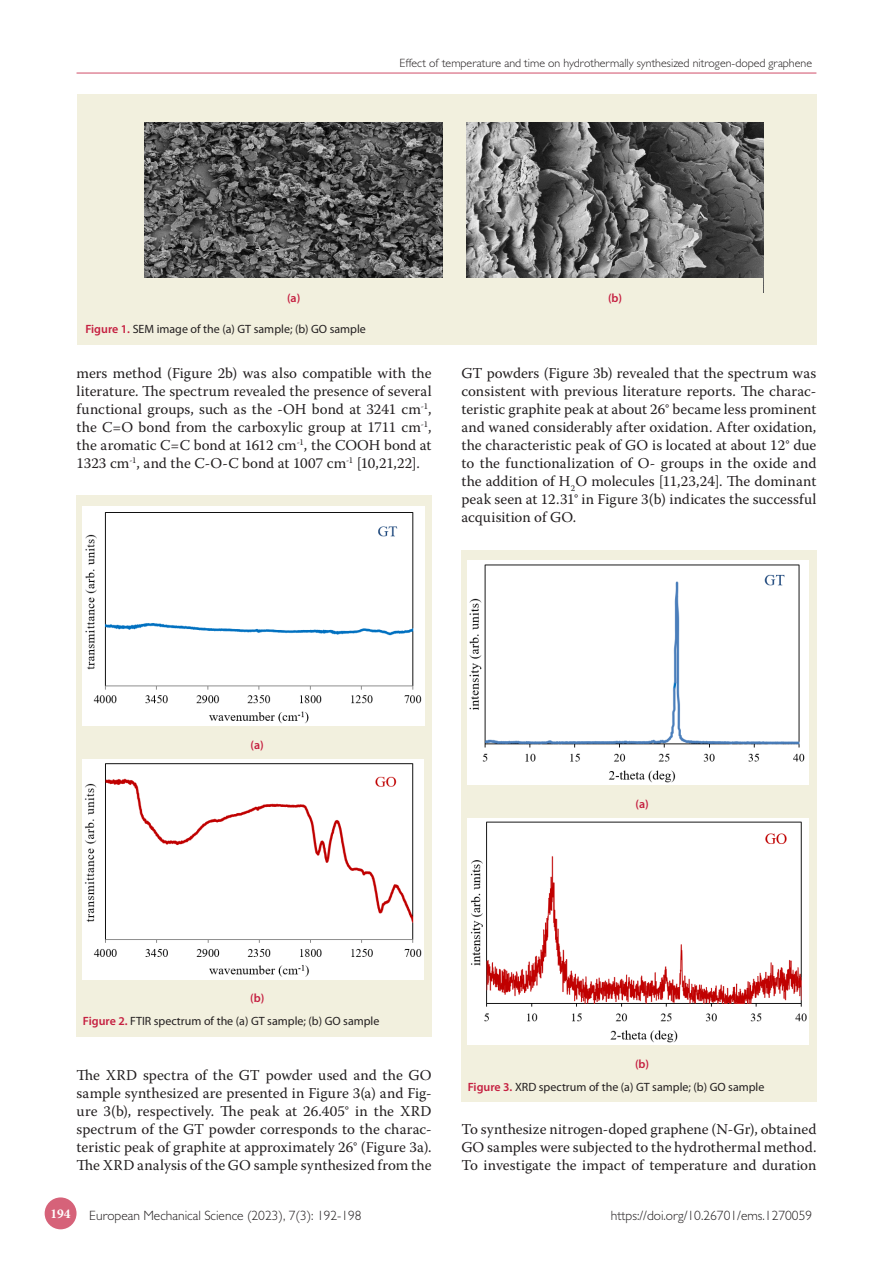
<style>
.page{position:relative;width:893px;height:1263px;background:#fff}
.page>*{position:absolute;margin:0;border:0;box-sizing:border-box;transform-origin:0 0}
.t1{font:15px/18px "Warnock Pro";letter-spacing:.005em;color:#231f20;text-align:justify}
.t2{font:300 13.5px "Gill Sans";color:#231f20}
.t3{font:700 13.5px "Minion Pro";color:#fff}
.t4{font:12px/23px "Myriad Pro";color:#231f20}
.t5{font:300 12px "Gill Sans";color:#231f20}
.t6{font:600 12px "Myriad Pro";color:#c51f40}
.s1{font-weight:600;color:#c51f40}
</style>
<div class="page">
<div style="left:77px;top:495px;width:355px;height:242px;background:#f2f0de"></div>
<div style="left:77px;top:726px;width:355px;height:34px;background:#f2f0de"></div>
<div style="left:77px;top:749px;width:355px;height:241px;background:#f2f0de"></div>
<div style="left:77px;top:979px;width:355px;height:34px;background:#f2f0de"></div>
<div style="left:77px;top:1002px;width:355px;height:34px;background:#f2f0de"></div>
<div style="left:83px;top:506px;width:341px;height:220px;background:#fff"></div>
<img style="left:83px;top:759px;width:341px;height:220px">
<div style="left:461px;top:549px;width:355px;height:247px;background:#f2f0de"></div>
<div style="left:461px;top:785px;width:355px;height:34px;background:#f2f0de"></div>
<div style="left:461px;top:808px;width:355px;height:248px;background:#f2f0de"></div>
<div style="left:461px;top:1045px;width:355px;height:34px;background:#f2f0de"></div>
<div style="left:461px;top:1067px;width:355px;height:35px;background:#f2f0de"></div>
<div style="left:468px;top:560px;width:341px;height:225px;background:#fff"></div>
<img style="left:468px;top:819px;width:341px;height:226px">
<div style="left:77px;top:94px;width:739px;height:227px;background:#f2f0de"></div>
<div style="left:77px;top:310px;width:739px;height:34px;background:#f2f0de"></div>
<img style="left:145px;top:123px;width:297px;height:155px">
<img style="left:466px;top:123px;width:298px;height:170px">
<div style="left:461px;top:279px;width:302px;height:34px;background:#f2f0de"></div>
<hr style="left:77px;top:72px;width:739px;height:2px;background:#d66279">
<div style="left:45px;top:1197px;width:32px;height:32px;background:#d66279;border-radius:50%"></div>
<p class="t5" style="left:399px;top:55px;width:414px">Effect of temperature and time on hydrothermally synthesized nitrogen-doped graphene</p>
<p class="t6" style="left:287px;top:290px;width:15px">(a)</p>
<p class="t6" style="left:608px;top:290px;width:16px">(b)</p>
<p class="t4" style="left:85px;top:317px;width:282px"><span class="s1">Figure 1.</span> SEM image of the (a) GT sample; (b) GO sample</p>
<p class="t1" style="left:77px;top:364px;width:357px">mers method (Figure 2b) was also compatible with the literature. The spectrum revealed the presence of several functional groups, such as the -OH bond at 3241 cm<sup>-1</sup>, the C=O bond from the carboxylic group at 1711 cm<sup>-1</sup>, the aromatic C=C bond at 1612 cm<sup>-1</sup>, the COOH bond at 1323 cm<sup>-1</sup>, and the C-O-C bond at 1007 cm<sup>-1</sup> [10,21,22].</p>
<p class="t1" style="left:461px;top:364px;width:357px">GT powders (Figure 3b) revealed that the spectrum was consistent with previous literature reports. The charac&shy;teristic graphite peak at about 26° became less prominent and waned considerably after oxidation. After oxidation, the characteristic peak of GO is located at about 12° due to the functionalization of O- groups in the oxide and the addition of H<sub>2</sub>O molecules [11,23,24]. The dominant peak seen at 12.31° in Figure 3(b) indicates the successful acquisition of GO.</p>
<p class="t6" style="left:251px;top:737px;width:15px">(a)</p>
<p class="t6" style="left:635px;top:796px;width:15px">(a)</p>
<p class="t4" style="left:83px;top:986px;width:298px;text-indent:167px"><span class="s1">(b)<br>Figure 2.</span> FTIR spectrum of the (a) GT sample; (b) GO sample</p>
<p class="t1" style="left:77px;top:1066px;width:357px">The XRD spectra of the GT powder used and the GO sample synthesized are presented in Figure 3(a) and Fig&shy;ure 3(b), respectively. The peak at 26.405° in the XRD spectrum of the GT powder corresponds to the charac&shy;teristic peak of graphite at approximately 26° (Figure 3a).<br>The XRD analysis of the GO sample synthesized from the</p>
<p class="t4" style="left:468px;top:1052px;width:298px;text-indent:167px"><span class="s1">(b)<br>Figure 3.</span> XRD spectrum of the (a) GT sample; (b) GO sample</p>
<p class="t1" style="left:461px;top:1120px;width:357px">To synthesize nitrogen-doped graphene (N-Gr), obtained GO samples were subjected to the hydrothermal method.<br>To investigate the impact of temperature and duration</p>
<p class="t3" style="left:50px;top:1204px;width:22px">194</p>
<p class="t2" style="left:611px;top:1207px;width:203px">https://doi.org/10.26701/ems.1270059</p>
<p class="t2" style="left:89px;top:1207px;width:274px">European Mechanical Science (2023), 7(3): 192-198</p>
</div>
